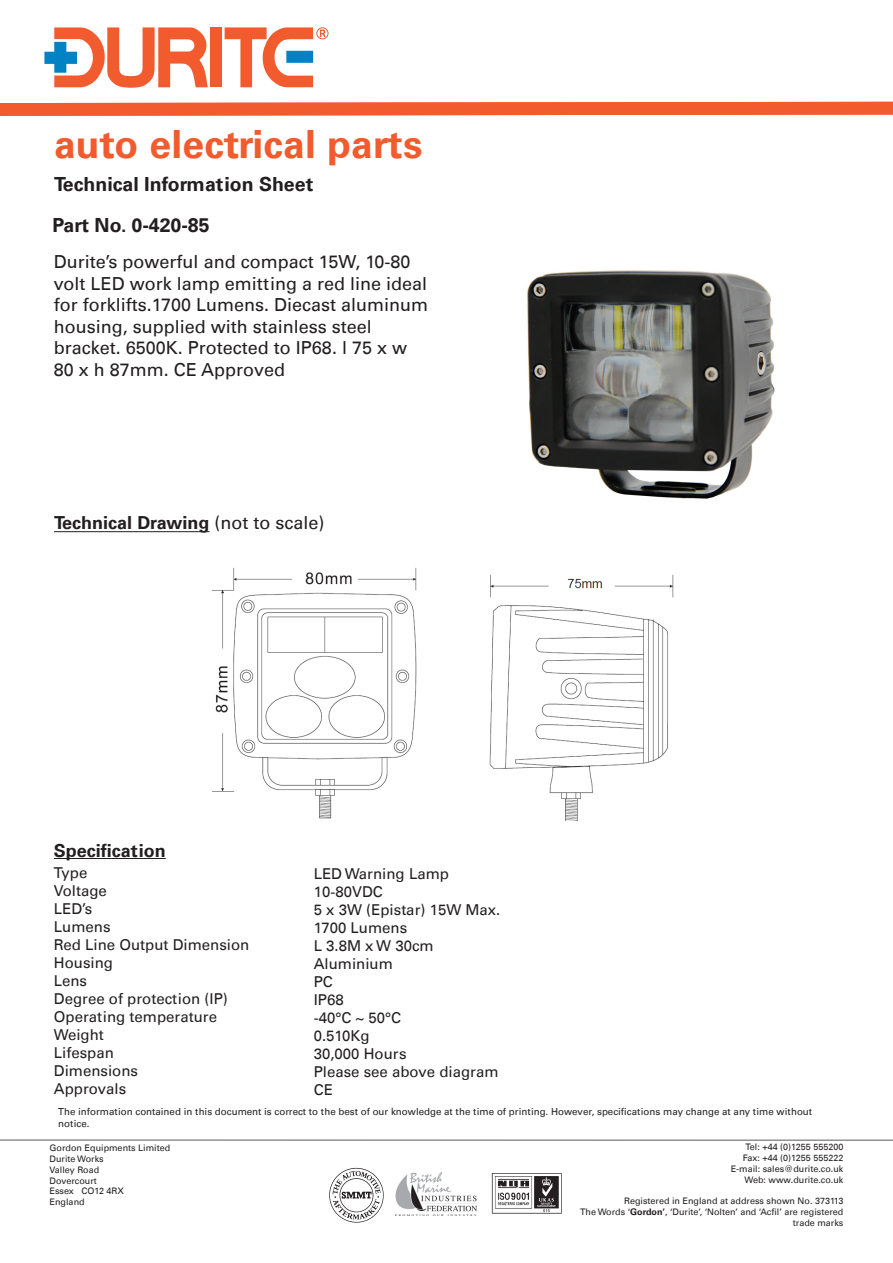
<style>
.page{position:relative;width:893px;height:1263px;background:#fff}
.page>*{position:absolute;margin:0;border:0;box-sizing:border-box;transform-origin:0 0}
.t1{font:700 39px "Univers Com 65";letter-spacing:.005em;color:#f15b2e}
.t2{font:700 19.5px/41.1px "Univers Com 65";color:#231f20}
.t3{font:18px/21.6px "Univers Com 55 Roman";color:#231f20}
.t4{font:700 18px "Univers Com 65";color:#231f20}
.t5{font:15px/18px "Univers Com 55 Roman";color:#231f20}
.t6{font:9.75px/11.7px "Univers Com 55 Roman";color:#231f20}
.t7{font:9px/10.8px "Univers Com 55 Roman";color:#231f20;text-align:right}
.s1{font-family:"Univers Com 55 Roman";font-weight:400}
.s2{font-family:"Univers Com 65";font-weight:700}
</style>
<div class="page">
<hr style="left:0;top:1139px;width:893px;height:2px;background:#231f20">
<svg style="left:0;top:101px;width:893px;height:15px;background:#f36f48"></svg>
<hr style="left:54px;top:858px;width:112px;height:1px;background:#231f20">
<div style="left:210px;top:27px;width:11px;height:60px;background:#f15b2e"></div>
<svg style="left:320px;top:30px;width:5px;height:7px"></svg>
<div style="left:317px;top:28px;width:11px;height:11px;border:1px solid #f15b2e;border-radius:50%"></div>
<svg style="left:225px;top:27px;width:88px;height:60px"></svg>
<svg style="left:44px;top:27px;width:164px;height:61px"></svg>
<img style="left:491px;top:1173px;width:71px;height:41px">
<img style="left:329px;top:1167px;width:55px;height:56px">
<img style="left:395px;top:1172px;width:81px;height:44px">
<img style="left:213px;top:567px;width:461px;height:253px">
<img style="left:527px;top:270px;width:248px;height:229px">
<hr style="left:54px;top:531px;width:156px;height:1px;background:#231f20">
<p class="t1" style="left:54px;top:121px;width:370px">auto electrical parts</p>
<p class="t2" style="left:52px;top:163px;width:262px">Technical Information Sheet<br>Part No. 0-420-85</p>
<p class="t3" style="left:54px;top:251px;width:376px">Durite’s powerful and compact 15W, 10-80 volt LED work lamp emitting a red line ideal for forklifts.1700 Lumens. Diecast aluminum housing, supplied with stainless steel bracket. 6500K. Protected to IP68. l 75 x w 80 x h 87mm. CE Approved</p>
<p class="t4" style="left:54px;top:512px;width:272px">Technical Drawing <span class="s1">(not to scale)</span></p>
<p class="t4" style="left:54px;top:840px;width:113px">Specification</p>
<p class="t5" style="left:54px;top:864px;width:58px">Type<br>Voltage<br>LED’s<br>Lumens</p>
<p class="t5" style="left:54px;top:936px;width:197px">Red Line Output Dimension<br>Housing<br>Lens<br>Degree of protection (IP)</p>
<p class="t5" style="left:54px;top:1008px;width:165px">Operating temperature</p>
<p class="t5" style="left:54px;top:1026px;width:86px">Weight<br>Lifespan<br>Dimensions<br>Approvals</p>
<p class="t5" style="left:314px;top:865px;width:188px">LED Warning Lamp<br>10-80VDC<br>5 x 3W (Epistar) 15W Max.<br>1700 Lumens<br>L 3.8M x W 30cm<br>Aluminium<br>PC<br>IP68<br>-40°C ~ 50°C<br>0.510Kg<br>30,000 Hours<br>Please see above diagram<br>CE</p>
<p class="t6" style="left:58px;top:1105px;width:755px">The information contained in this document is correct to the best of our knowledge at the time of printing. However, specifications may change at any time without notice.</p>
<p class="t7" style="left:745px;top:1142px;width:99px">Tel: +44 (0)1255 555200</p>
<p class="t7" style="left:743px;top:1153px;width:102px">Fax: +44 (0)1255 555222</p>
<p class="t7" style="left:731px;top:1163px;width:114px">E-mail: sales@durite.co.uk</p>
<p class="t7" style="left:744px;top:1174px;width:100px">Web: www.durite.co.uk</p>
<p class="t7" style="left:624px;top:1196px;width:221px">Registered in England at address shown No. 373113</p>
<p class="t7" style="left:580px;top:1207px;width:265px">The Words ‘<span class="s2">Gordon’</span>, ‘Durite’, ‘Nolten’ and ‘Acfil’ are registered trade marks</p>
<p class="t7" style="left:50px;top:1142px;width:122px">Gordon Equipments Limited</p>
<p class="t7" style="left:50px;top:1153px;width:56px">Durite Works</p>
<p class="t7" style="left:50px;top:1164px;width:51px">Valley Road</p>
<p class="t7" style="left:50px;top:1175px;width:49px">Dovercourt</p>
<p class="t7" style="left:50px;top:1186px;width:76px">Essex CO12 4RX</p>
<p class="t7" style="left:50px;top:1196px;width:37px">England</p>
</div>
